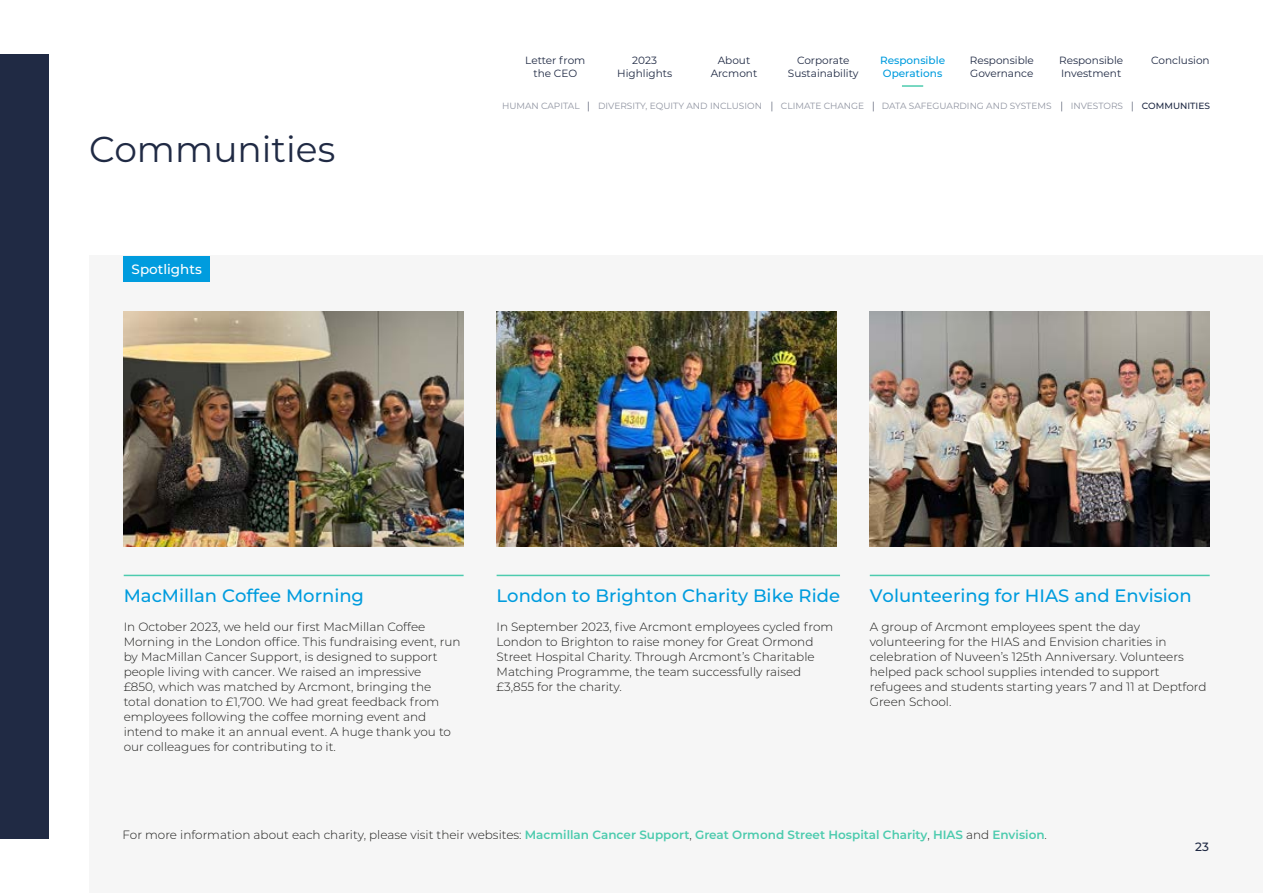
<style>
.page{position:relative;width:1263px;height:893px;background:#fff}
.page>*{position:absolute;margin:0;border:0;box-sizing:border-box;transform-origin:0 0}
.t1{font:36px "Montserrat";color:#202a44}
.t2{font:100 18px "Montserrat";color:#009cde}
.t3{font:100 13.5px "Montserrat";color:#fff}
.t4{font:300 12px/15px "Montserrat";color:#1d1d1b}
.t5{font:100 12px "Montserrat";color:#202a44}
.t6{font:10.5px/12.6px "Montserrat";color:#202a44;text-align:center}
.t7{font:100 10.5px/12.6px "Montserrat";color:#009cde}
.t8{font:9px "Montserrat";color:#9094a1}
.t9{font:100 9px "Montserrat";color:#202a44}
.s1{font-weight:600;color:#4ccbae}
</style>
<div class="page">
<hr style="left:902px;top:85px;width:21px;height:2px;background:#4ccbae">
<div style="left:89px;top:255px;width:1174px;height:638px;background:#f6f6f6"></div>
<hr style="left:870px;top:575px;width:340px;height:1px;background:#4ccbae">
<hr style="left:124px;top:575px;width:340px;height:1px;background:#4ccbae">
<hr style="left:497px;top:575px;width:343px;height:1px;background:#4ccbae">
<img style="left:123px;top:312px;width:341px;height:234px">
<img style="left:869px;top:312px;width:341px;height:234px">
<img style="left:496px;top:312px;width:341px;height:234px">
<div style="left:123px;top:256px;width:87px;height:26px;background:#009cde"></div>
<div style="left:0;top:54px;width:49px;height:785px;background:#202a44"></div>
<p class="t6" style="left:525px;top:54px;width:62px">Letter from the CEO</p>
<p class="t6" style="left:617px;top:54px;width:57px">2023<br>Highlights</p>
<p class="t6" style="left:711px;top:54px;width:48px">About<br>Arcmont</p>
<p class="t6" style="left:788px;top:54px;width:72px">Corporate<br>Sustainability</p>
<p class="t7" style="left:880px;top:54px;width:67px">Responsible<br>Operations</p>
<p class="t6" style="left:970px;top:54px;width:66px;text-align:left">Responsible<br>Governance</p>
<p class="t6" style="left:1059px;top:54px;width:66px;text-align:left">Responsible<br>Investment</p>
<p class="t6" style="left:1151px;top:54px;width:60px">Conclusion</p>
<h1 class="t1" style="left:89px;top:125px;width:247px">Communities</h1>
<p class="t3" style="left:132px;top:260px;width:72px">Spotlights</p>
<p class="t8" style="left:502px;top:100px;width:79px">HUMAN CAPITAL</p>
<p class="t8" style="left:598px;top:100px;width:165px">DIVERSITY, EQUITY AND INCLUSION</p>
<p class="t8" style="left:781px;top:100px;width:85px">CLIMATE CHANGE</p>
<p class="t8" style="left:882px;top:100px;width:171px">DATA SAFEGUARDING AND SYSTEMS</p>
<p class="t8" style="left:1071px;top:100px;width:54px">INVESTORS</p>
<p class="t9" style="left:1142px;top:100px;width:70px">COMMUNITIES</p>
<h2 class="t2" style="left:124px;top:583px;width:242px">MacMillan Coffee Morning</h2>
<p class="t4" style="left:124px;top:619px;width:338px">In October 2023, we held our first MacMillan Coffee Morning in the London office. This fundraising event, run by MacMillan Cancer Support, is designed to support people living with cancer. We raised an impressive<br>£850, which was matched by Arcmont, bringing the total donation to £1,700. We had great feedback from employees following the coffee morning event and intend to make it an annual event. A huge thank you to our colleagues for contributing to it.</p>
<h2 class="t2" style="left:497px;top:583px;width:345px">London to Brighton Charity Bike Ride</h2>
<p class="t4" style="left:497px;top:619px;width:338px">In September 2023, five Arcmont employees cycled from London to Brighton to raise money for Great Ormond Street Hospital Charity. Through Arcmont’s Charitable Matching Programme, the team successfully raised £3,855 for the charity.</p>
<h2 class="t2" style="left:870px;top:583px;width:323px">Volunteering for HIAS and Envision</h2>
<p class="t4" style="left:870px;top:619px;width:338px">A group of Arcmont employees spent the day volunteering for the HIAS and Envision charities in celebration of Nuveen’s 125th Anniversary. Volunteers helped pack school supplies intended to support refugees and students starting years 7 and 11 at Deptford Green School.</p>
<p class="t4" style="left:123px;top:827px;width:926px">For more information about each charity, please visit their websites: <span class="s1">Macmillan Cancer Support</span>, <span class="s1">Great Ormond Street Hospital Charity</span>, <span class="s1">HIAS</span> and <span class="s1">Envision</span>.</p>
<p class="t5" style="left:1195px;top:838px;width:15px">23</p>
</div>
